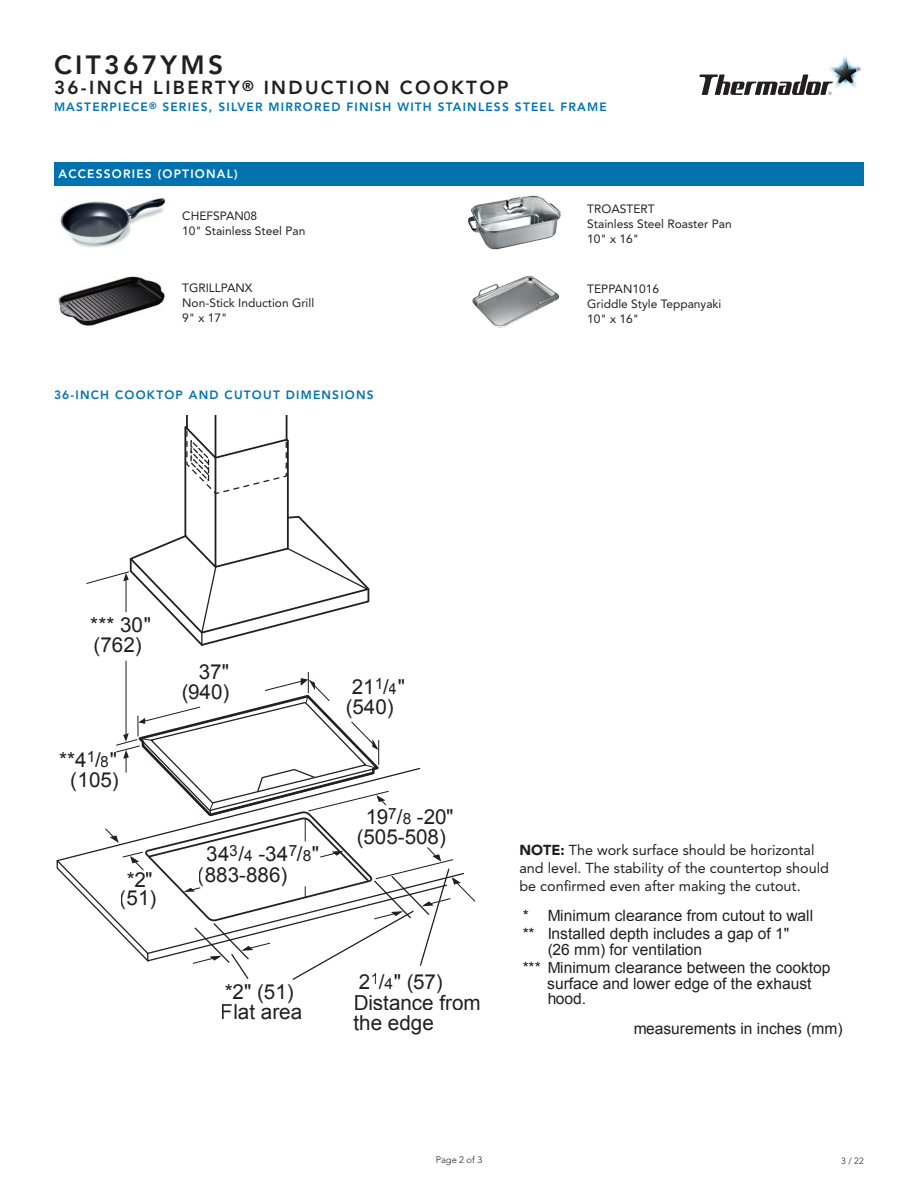
<style>
.page{position:relative;width:918px;height:1188px;background:#fff}
.page>*{position:absolute;margin:0;border:0;box-sizing:border-box;transform-origin:0 0}
.Spec_Page_Title_Mode{font:800 26.25px "Avenir LT Std";letter-spacing:.125em;color:#231f20}
.t1{font:20.7px/20.7px "Arial";color:#231f20}
.Spec_Page_Title_Desc{font:800 18.75px "Avenir LT Std";letter-spacing:.125em;color:#231f20}
.t2{font:15.6px/18.5px "Arial";color:#231f20}
.t3{font:15.45px "Arial";color:#231f20}
.Spec_Page_Body_Copy{font:14.4px/18px "Avenir LT Std";color:#231f20}
.Spec_Page_Body_Copy-2{font:12px/15px "Avenir LT Std";color:#231f20}
.Spec_Page_Title_Seri{font:800 12px "Avenir LT Std";letter-spacing:.1em;color:#0073ae}
.Spec_Page_Subhead_Bl{font:800 12px "Avenir LT Std";letter-spacing:.1em;color:#0073ae}
.Spec_Page_Subhead_Ba{font:800 12px "Avenir LT Std";letter-spacing:.1em;color:#fff}
.t4{font:300 9.3px "Avenir LT Std";color:#231f20}
.t5{font:300 9px "Avenir LT Std";color:#231f20}
.s1{font-size:15.45px}
.s2{font-size:20.7px}
.s3{font-weight:900}
</style>
<div class="page">
<img style="left:829px;top:56px;width:33px;height:33px">
<svg style="left:699px;top:74px;width:134px;height:21px"></svg>
<img style="left:60px;top:197px;width:106px;height:51px">
<img style="left:472px;top:276px;width:87px;height:52px">
<img style="left:468px;top:195px;width:93px;height:55px">
<div style="left:54px;top:162px;width:810px;height:24px;background:#0073ae"></div>
<img style="left:58px;top:277px;width:107px;height:48px">
<hr style="left:184px;top:427px;width:2px;height:109px;background:#231f20">
<svg style="left:184px;top:415px;width:105px;height:80px"></svg>
<hr style="left:215px;top:415px;width:1px;height:152px;background:#231f20">
<hr style="left:287px;top:440px;width:2px;height:109px;background:#231f20">
<svg style="left:86px;top:515px;width:284px;height:131px"></svg>
<hr style="left:126px;top:661px;width:1px;height:75px;background:#231f20">
<svg style="left:56px;top:672px;width:420px;height:308px"></svg>
<p class="Spec_Page_Title_Mode" style="left:54px;top:49px;width:171px">CIT367YMS</p>
<p class="Spec_Page_Title_Desc" style="left:54px;top:76px;width:456px">36-INCH LIBERTY<sup>®</sup> INDUCTION COOKTOP</p>
<p class="Spec_Page_Title_Seri" style="left:54px;top:99px;width:554px">MASTERPIECE<sup>®</sup> SERIES, SILVER MIRRORED FINISH WITH STAINLESS STEEL FRAME</p>
<p class="Spec_Page_Subhead_Ba" style="left:58px;top:167px;width:181px">ACCESSORIES (OPTIONAL)</p>
<p class="Spec_Page_Body_Copy-2" style="left:182px;top:208px;width:125px">CHEFSPAN08<br>10" Stainless Steel Pan</p>
<p class="Spec_Page_Body_Copy-2" style="left:182px;top:281px;width:134px">TGRILLPANX<br>Non-Stick Induction Grill<br>9" x 17"</p>
<p class="Spec_Page_Subhead_Bl" style="left:54px;top:387px;width:321px">36-INCH COOKTOP AND CUTOUT DIMENSIONS</p>
<p class="Spec_Page_Body_Copy-2" style="left:587px;top:202px;width:146px">TROASTERT<br>Stainless Steel Roaster Pan<br>10" x 16"</p>
<p class="Spec_Page_Body_Copy-2" style="left:587px;top:282px;width:136px">TEPPAN1016<br>Griddle Style Teppanyaki<br>10" x 16"</p>
<h2 class="t1" style="left:90px;top:615px;width:62px">*** 30"</h2>
<h2 class="t1" style="left:94px;top:635px;width:50px">(762)</h2>
<h2 class="t1" style="left:59px;top:750px;width:59px">**4<sup>1</sup>/<span class="s1">8</span>"</h2>
<h2 class="t1" style="left:71px;top:770px;width:50px">(105)</h2>
<h2 class="t1" style="left:126px;top:870px;width:28px">*2"</h2>
<h2 class="t1" style="left:120px;top:888px;width:38px">(51)</h2>
<h2 class="t1" style="left:199px;top:662px;width:32px">37"</h2>
<h2 class="t1" style="left:181px;top:682px;width:50px">(940)</h2>
<p class="t3" style="left:375px;top:676px;width:32px">1<span class="s2">/</span>4<span class="s2">"</span></p>
<h2 class="t1" style="left:352px;top:677px;width:24px">21</h2>
<h2 class="t1" style="left:346px;top:697px;width:50px">(540)</h2>
<h2 class="t1" style="left:207px;top:844px;width:113px">34<sup>3</sup>/<span class="s1">4</span> -34<sup>7</sup>/<span class="s1">8</span>"</h2>
<h2 class="t1" style="left:198px;top:865px;width:91px">(883-886)</h2>
<h2 class="t1" style="left:365px;top:807px;width:90px">19<sup>7</sup>/<span class="s1">8</span> -20"</h2>
<h2 class="t1" style="left:357px;top:827px;width:91px">(505-508)</h2>
<h2 class="t1" style="left:359px;top:972px;width:86px">2<sup>1</sup>/<span class="s1">4</span>" (57)</h2>
<h2 class="t1" style="left:225px;top:982px;width:71px">*2" (51)</h2>
<h2 class="t1" style="left:221px;top:1002px;width:83px">Flat area</h2>
<h2 class="t1" style="left:353px;top:992px;width:129px">Distance from the edge</h2>
<p class="Spec_Page_Body_Copy" style="left:519px;top:841px;width:311px"><span class="s3">NOTE:</span> The work surface should be horizontal and level. The stability of the countertop should be confirmed even after making the cutout.</p>
<p class="t2" style="left:649px;top:841px;width:54px">*2" (51)</p>
<p class="t2" style="left:747px;top:850px;width:98px;line-height:15.6px">Distance from the edge</p>
<p class="t2" style="left:646px;top:856px;width:63px">Flat area</p>
<p class="t2" style="left:523px;top:906px;width:292px;text-align:center">* Minimum clearance from cutout to wall<br>Installed depth includes a gap of 1"</p>
<p class="t2" style="left:523px;top:940px;width:309px;text-indent:25px">(26 mm) for ventilation<br>*** Minimum clearance between the cooktop</p>
<p class="t2" style="left:547px;top:976px;width:266px;line-height:15.6px">surface and lower edge of the exhaust hood.</p>
<p class="t2" style="left:523px;top:925px;width:14px">**</p>
<p class="t2" style="left:633px;top:1020px;width:211px">measurements in inches (mm)</p>
<p class="t4" style="left:436px;top:1155px;width:48px">Page 2 of 3</p>
<p class="t5" style="left:841px;top:1156px;width:24px">3 / 22</p>
</div>
